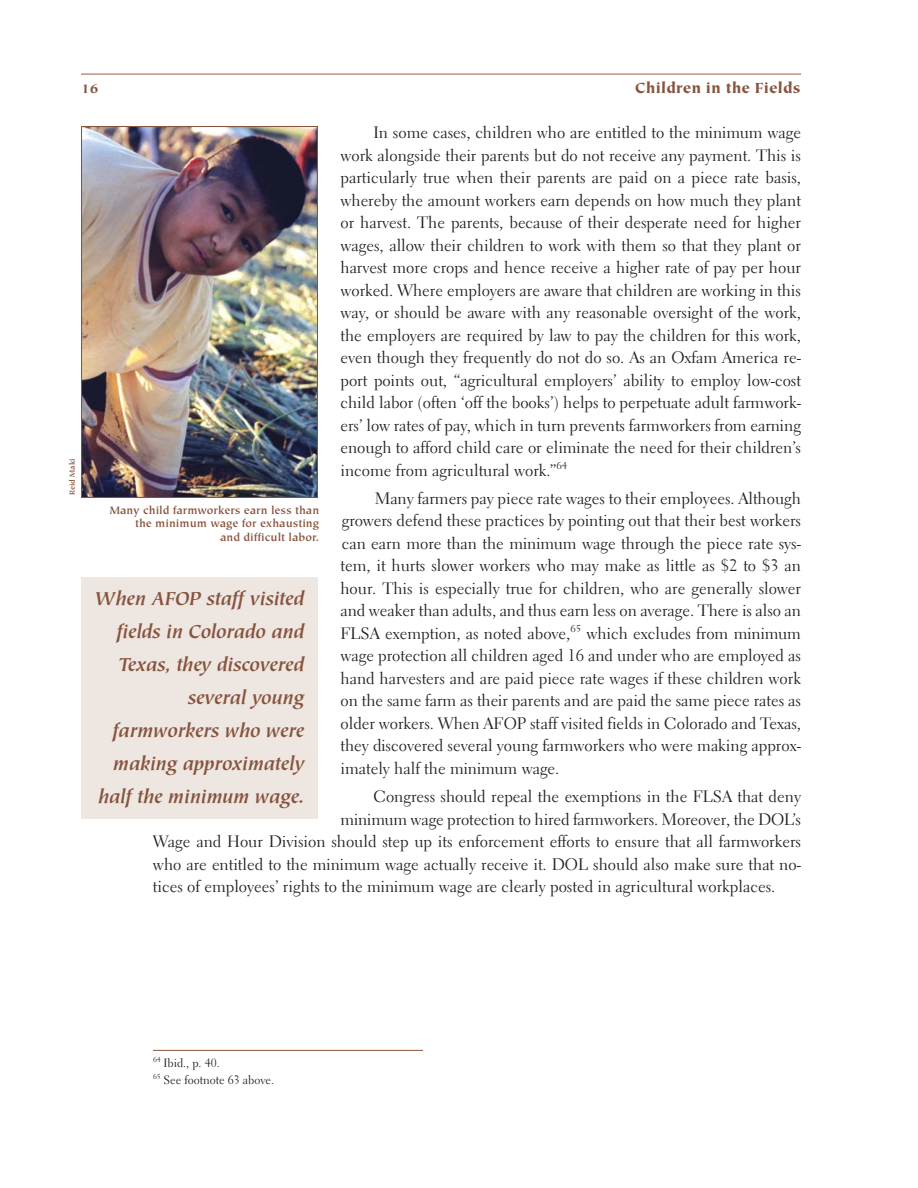
<style>
.page{position:relative;width:918px;height:1188px;background:#fff}
.page>*{position:absolute;margin:0;border:0;box-sizing:border-box;transform-origin:0 0}
.t1{font:italic 700 21px/33px "Tiepolo";letter-spacing:-.01em;color:#87533d;text-align:right}
.t2{font:16.5px/22.5px "Electra LH";color:#231f20;text-align:justify}
.t3{font:900 16.5px "Tiepolo";letter-spacing:.005em;color:#87533d}
.t4{font:900 14.25px "Tiepolo";color:#87533d}
.t5{font:700 12px/13.5px "Tiepolo";color:#87533d;text-align:right}
.t6{font:12px/16.5px "Electra LH";color:#231f20}
.t7{font:700 8.25px "Tiepolo";color:#87533d}
</style>
<div class="page">
<hr style="left:81px;top:74px;width:720px;height:1px;background:#a47965">
<div style="left:81px;top:577px;width:237px;height:242px;background:#ede6e1"></div>
<img style="left:83px;top:128px;width:233px;height:368px">
<div style="left:81px;top:126px;width:237px;height:372px;border:1px solid #87533d"></div>
<hr style="left:153px;top:1050px;width:270px;height:1px;background:#87533d">
<p class="t4" style="left:81px;top:83px;width:19px">16</p>
<p class="t3" style="left:635px;top:81px;width:167px">Children in the Fields</p>
<p class="t7" style="left:69px;top:495px;width:38px;rotate:-90deg">Reid Maki</p>
<p class="t2" style="left:340px;top:123px;width:462px;text-indent:33px">In some cases, children who are entitled to the minimum wage work alongside their parents but do not receive any payment. This is particularly true when their parents are paid on a piece rate basis, whereby the amount workers earn depends on how much they plant or harvest. The parents, because of their desperate need for higher wages, allow their children to work with them so that they plant or harvest more crops and hence receive a higher rate of pay per hour worked. Where employers are aware that children are working in this way, or should be aware with any reasonable oversight of the work, the employers are required by law to pay the children for this work, even though they frequently do not do so. As an Oxfam America re&shy;port points out, “agricultural employers’ ability to employ low-cost child labor (often ‘off the books’) helps to perpetuate adult farmwork&shy;ers’ low rates of pay, which in turn prevents farmworkers from earning enough to afford child care or eliminate the need for their children’s income from agricultural work.”<sup>64</sup></p>
<p class="t2" style="left:340px;top:489px;width:462px;text-indent:34px">Many farmers pay piece rate wages to their employees. Although growers defend these practices by pointing out that their best workers can earn more than the minimum wage through the piece rate sys&shy;tem, it hurts slower workers who may make as little as $2 to $3 an hour. This is especially true for children, who are generally slower and weaker than adults, and thus earn less on average. There is also an FLSA exemption, as noted above,<sup>65</sup> which excludes from minimum wage protection all children aged 16 and under who are employed as hand harvesters and are paid piece rate wages if these children work on the same farm as their parents and are paid the same piece rates as older workers. When AFOP staff visited fields in Colorado and Texas, they discovered several young farmworkers who were making approx&shy;imately half the minimum wage.</p>
<p class="t2" style="left:374px;top:787px;width:429px">Congress should repeal the exemptions in the FLSA that deny</p>
<p class="t2" style="left:341px;top:809px;width:462px">minimum wage protection to hired farmworkers. Moreover, the DOL’s</p>
<p class="t2" style="left:153px;top:832px;width:650px">Wage and Hour Division should step up its enforcement efforts to ensure that all farmworkers</p>
<p class="t2" style="left:153px;top:854px;width:650px">who are entitled to the minimum wage actually receive it. DOL should also make sure that no-</p>
<p class="t2" style="left:153px;top:877px;width:624px">tices of employees’ rights to the minimum wage are clearly posted in agricultural workplaces.</p>
<p class="t5" style="left:110px;top:504px;width:211px">Many child farmworkers earn less than the minimum wage for exhausting<br>and difficult labor.</p>
<p class="t1" style="left:95px;top:584px;width:211px">When AFOP staff visited fields in Colorado and<br>Texas, they discovered several young farmworkers who were making approximately half the minimum wage.</p>
<p class="t6" style="left:153px;top:1056px;width:123px"><sup>64</sup> Ibid., p. 40.<br><sup>65</sup> See footnote 63 above.</p>
</div>
